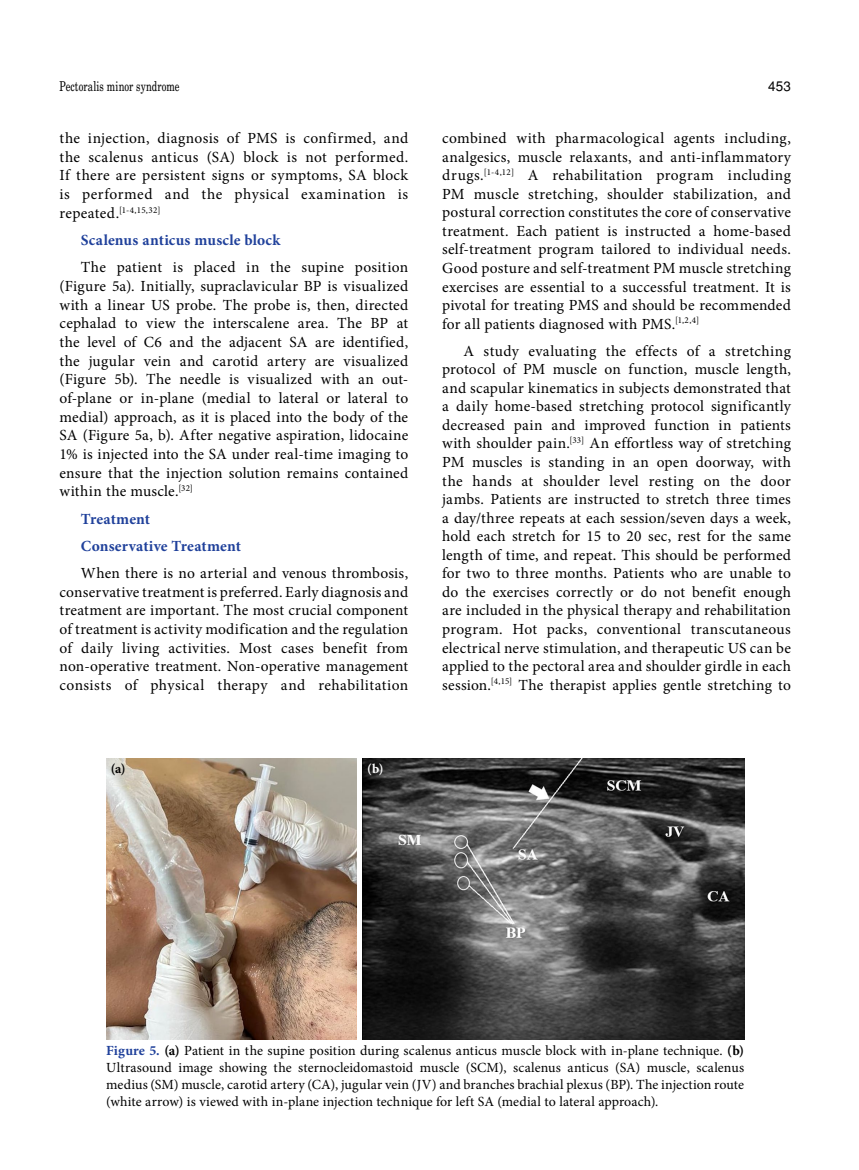
<style>
.page{position:relative;width:859px;height:1170px;background:#fff}
.page>*{position:absolute;margin:0;border:0;box-sizing:border-box;transform-origin:0 0}
.t1{font:15.45px/18.6px "Minion Pro";letter-spacing:.02em;color:#000;text-align:justify}
.t2{font:700 15.45px/27.2px "Minion Pro";letter-spacing:.01em;color:#20419b}
.t3{font:13.95px/16.8px "Minion Pro";letter-spacing:.005em;color:#000;text-align:justify}
.t4{font:13.5px "Madison Tr";letter-spacing:.01em;color:#000}
.t5{font:13.5px "Helvetica Normal Tr";color:#000}
.t6{font:700 13.5px "Minion Pro";color:#000}
.t7{font:700 13.5px "Minion Pro";color:#fff}
.t8{font:9px "Minion Pro";color:#000}
.s1{font-size:15.45px}
.s2{font-weight:700;color:#20419b}
.s3{font-weight:700}
</style>
<div class="page">
<img style="left:106px;top:758px;width:638px;height:281px">
<div style="left:357px;top:757px;width:5px;height:282px;background:#fff"></div>
<p class="t4" style="left:60px;top:78px;width:122px">Pectoralis minor syndrome</p>
<p class="t5" style="left:768px;top:78px;width:24px">453</p>
<p class="t1" style="left:60px;top:129px;width:350px">the injection, diagnosis of PMS is confirmed, and the scalenus anticus (SA) block is not performed.<br>If there are persistent signs or symptoms, SA block is performed and the physical examination is</p>
<p class="t8" style="left:60px;top:204px;width:103px"><span class="s1">repeated.</span>[1-4,15,32]</p>
<p class="t2" style="left:81px;top:226px;width:201px">Scalenus anticus muscle block</p>
<p class="t1" style="left:60px;top:258px;width:350px;text-indent:21px">The patient is placed in the supine position (Figure 5a). Initially, supraclavicular BP is visualized with a linear US probe. The probe is, then, directed cephalad to view the interscalene area. The BP at the level of C6 and the adjacent SA are identified, the jugular vein and carotid artery are visualized (Figure 5b). The needle is visualized with an out&shy;of-plane or in-plane (medial to lateral or lateral to medial) approach, as it is placed into the body of the SA (Figure 5a, b). After negative aspiration, lidocaine 1% is injected into the SA under real-time imaging to ensure that the injection solution remains contained within the muscle.<sup>[32]</sup></p>
<p class="t2" style="left:81px;top:505px;width:162px">Treatment<br>Conservative Treatment</p>
<p class="t1" style="left:60px;top:563px;width:350px;text-indent:21px">When there is no arterial and venous thrombosis, conservative treatment is preferred. Early diagnosis and treatment are important. The most crucial component of treatment is activity modification and the regulation of daily living activities. Most cases benefit from non-operative treatment. Non-operative management consists of physical therapy and rehabilitation</p>
<p class="t1" style="left:442px;top:129px;width:350px">combined with pharmacological agents including, analgesics, muscle relaxants, and anti-inflammatory drugs.<sup>[1-4,12]</sup> A rehabilitation program including PM muscle stretching, shoulder stabilization, and postural correction constitutes the core of conservative treatment. Each patient is instructed a home-based self-treatment program tailored to individual needs.<br>Good posture and self-treatment PM muscle stretching exercises are essential to a successful treatment. It is pivotal for treating PMS and should be recommended for all patients diagnosed with PMS.<sup>[1,2,4]</sup></p>
<p class="t1" style="left:442px;top:341px;width:350px;text-indent:21px">A study evaluating the effects of a stretching protocol of PM muscle on function, muscle length, and scapular kinematics in subjects demonstrated that a daily home-based stretching protocol significantly decreased pain and improved function in patients with shoulder pain.<sup>[33]</sup> An effortless way of stretching PM muscles is standing in an open doorway, with the hands at shoulder level resting on the door jambs. Patients are instructed to stretch three times a day/three repeats at each session/seven days a week, hold each stretch for 15 to 20 sec, rest for the same length of time, and repeat. This should be performed for two to three months. Patients who are unable to do the exercises correctly or do not benefit enough are included in the physical therapy and rehabilitation program. Hot packs, conventional transcutaneous electrical nerve stimulation, and therapeutic US can be applied to the pectoral area and shoulder girdle in each session.<sup>[4,15]</sup> The therapist applies gentle stretching to</p>
<p class="t6" style="left:111px;top:758px;width:16px">(a)</p>
<p class="t7" style="left:367px;top:758px;width:18px">(b)</p>
<p class="t3" style="left:106px;top:1042px;width:639px"><span class="s2">Figure 5.</span> <span class="s3">(a)</span> Patient in the supine position during scalenus anticus muscle block with in-plane technique. <span class="s3">(b)<br></span>Ultrasound image showing the sternocleidomastoid muscle (SCM), scalenus anticus (SA) muscle, scalenus medius (SM) muscle, carotid artery (CA), jugular vein (JV) and branches brachial plexus (BP). The injection route (white arrow) is viewed with in-plane injection technique for left SA (medial to lateral approach).</p>
</div>
